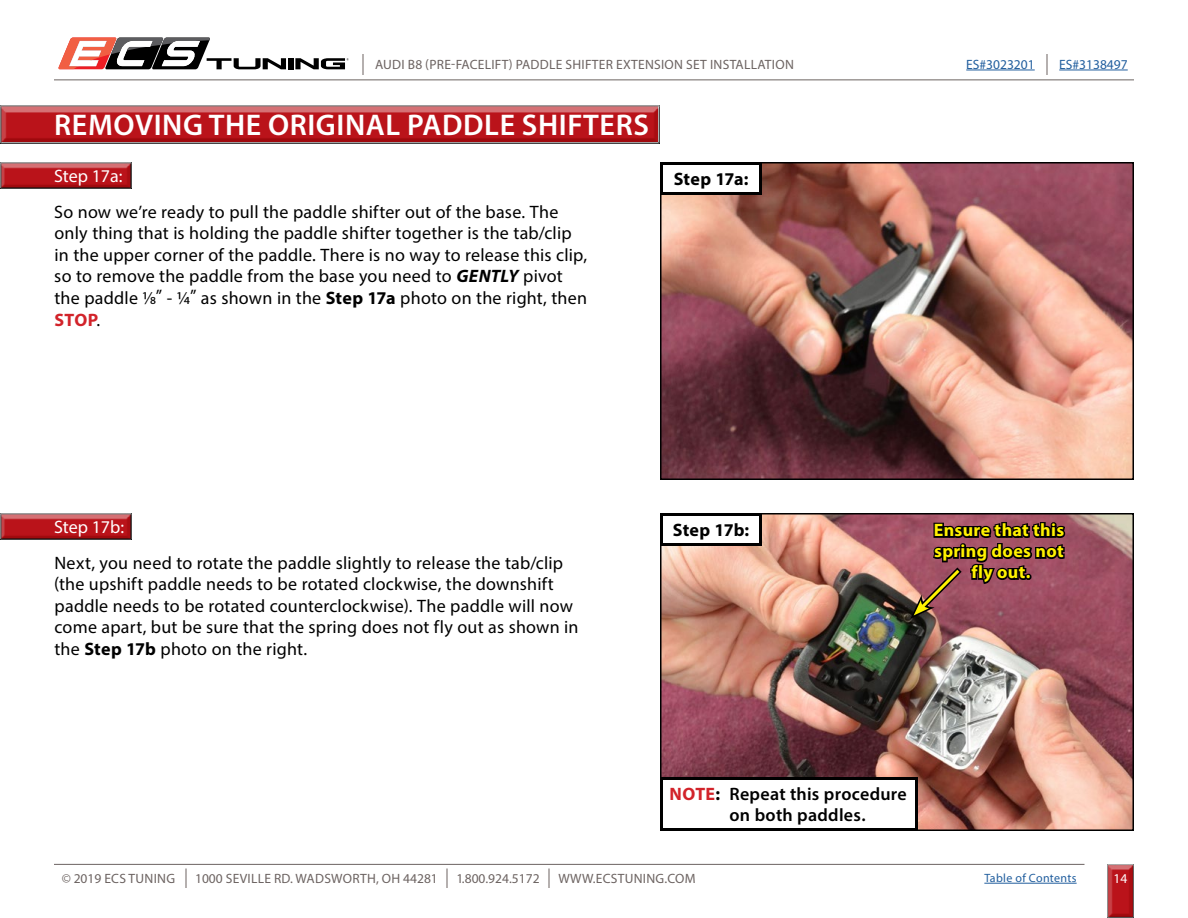
<style>
.page{position:relative;width:1188px;height:918px;background:#fff}
.page>*{position:absolute;margin:0;border:0;box-sizing:border-box;transform-origin:0 0}
.t1{font:600 30px "Myriad Pro";letter-spacing:.02em;color:#fff}
.t2{font:18px/21.6px "Myriad Pro";letter-spacing:.015em;color:#000}
.t3{font:700 18px/21px "Myriad Pro";letter-spacing:.02em;color:#fff200;text-align:center}
.t4{font:600 18px/21.6px "Myriad Pro";letter-spacing:.015em;color:#000}
.t5{font:18px "Myriad Pro";color:#fff}
.t6{font:700 18px "Myriad Pro";letter-spacing:.005em;color:#000}
.t7{font:700 18px "Myriad Pro";color:#d2232a}
.t8{font:13.5px "Myriad Pro";letter-spacing:.02em;color:#6c6361}
.t9{font:13.5px "Myriad Pro";color:#215e9e}
.t10{font:13.5px "Myriad Pro";color:#6c6361}
.t11{font:13.5px "Myriad Pro";color:#fff}
.t12{font:12px "Myriad Pro";letter-spacing:.025em;color:#215e9e}
.s1{font-weight:700;font-style:italic}
.s2{font-weight:700}
.s3{font-weight:700;color:#d2232a}
.s4{color:#000}
</style>
<div class="page">
<div style="left:288px;top:58px;width:5px;height:11px;background:#000"></div>
<svg style="left:58px;top:38px;width:228px;height:31px"></svg>
<svg style="left:295px;top:58px;width:54px;height:11px"></svg>
<hr style="left:54px;top:80px;width:1080px;height:1px;background:#6c6361">
<svg style="left:363px;top:54px;width:1px;height:21px"></svg>
<svg style="left:1047px;top:54px;width:1px;height:21px"></svg>
<hr style="left:1059px;top:70px;width:69px;height:1px;background:#215e9e">
<hr style="left:966px;top:70px;width:69px;height:1px;background:#215e9e">
<div style="left:1101px;top:861px;width:39px;height:57px;background:#000;opacity:.75"></div>
<hr style="left:984px;top:883px;width:93px;height:1px;background:#215e9e">
<hr style="left:54px;top:864px;width:1030px;height:1px;background:#6c6361">
<svg style="left:549px;top:868px;width:1px;height:20px"></svg>
<svg style="left:186px;top:868px;width:1px;height:20px"></svg>
<svg style="left:447px;top:868px;width:1px;height:20px"></svg>
<img style="left:663px;top:516px;width:468px;height:312px">
<div style="left:662px;top:778px;width:254px;height:52px;background:#fff"></div>
<div style="left:660px;top:777px;width:258px;height:54px;border:3px solid #000"></div>
<div style="left:0;top:159px;width:138px;height:30px;background:#000;opacity:.75"></div>
<div style="left:0;top:510px;width:138px;height:30px;background:#000;opacity:.75"></div>
<div style="left:0;top:101px;width:668px;height:43px;background:#000;opacity:.75"></div>
<svg style="left:910px;top:513px;width:157px;height:147px;background:#824c54"></svg>
<img style="left:663px;top:165px;width:468px;height:312px">
<div style="left:660px;top:162px;width:474px;height:318px;border:2px solid #000"></div>
<div style="left:662px;top:164px;width:98px;height:30px;background:#fff"></div>
<div style="left:660px;top:162px;width:102px;height:33px;border:3px solid #000"></div>
<div style="left:662px;top:514px;width:98px;height:30px;background:#fff"></div>
<div style="left:660px;top:513px;width:102px;height:33px;border:3px solid #000"></div>
<p class="t8" style="left:375px;top:56px;width:420px">AUDI B8 (PRE-FACELIFT) PADDLE SHIFTER EXTENSION SET INSTALLATION</p>
<p class="t9" style="left:966px;top:56px;width:70px">ES#3023201</p>
<p class="t9" style="left:1059px;top:56px;width:70px">ES#3138497</p>
<h1 class="t1" style="left:54px;top:106px;width:596px">REMOVING THE ORIGINAL PADDLE SHIFTERS</h1>
<p class="t5" style="left:54px;top:164px;width:70px">Step 17a:</p>
<p class="t2" style="left:54px;top:200px;width:534px">So now we’re ready to pull the paddle shifter out of the base. The only thing that is holding the paddle shifter together is the tab/clip in the upper corner of the paddle. There is no way to release this clip, so to remove the paddle from the base you need to <span class="s1">GENTLY</span> pivot the paddle 1/8” - 1/4” as shown in the <span class="s2">Step 17a</span> photo on the right, then <span class="s3">STOP</span>.</p>
<p class="t6" style="left:674px;top:167px;width:76px">Step 17a:</p>
<p class="t5" style="left:54px;top:515px;width:72px">Step 17b:</p>
<p class="t2" style="left:54px;top:551px;width:526px">Next, you need to rotate the paddle slightly to release the tab/clip (the upshift paddle needs to be rotated clockwise, the downshift paddle needs to be rotated counterclockwise). The paddle will now come apart, but be sure that the spring does not fly out as shown in the <span class="s2">Step 17b</span> photo on the right.</p>
<p class="t6" style="left:673px;top:518px;width:78px">Step 17b:</p>
<p class="t3" style="left:934px;top:519px;width:132px">Ensure that this spring does not fly out.</p>
<p class="t7" style="left:670px;top:782px;width:52px">NOTE<span class="s4">:</span></p>
<p class="t4" style="left:730px;top:782px;width:179px">Repeat this procedure on both paddles.</p>
<p class="t8" style="left:62px;top:870px;width:115px">© 2019 ECS TUNING</p>
<p class="t8" style="left:195px;top:870px;width:244px">1000 SEVILLE RD. WADSWORTH, OH 44281</p>
<p class="t10" style="left:456px;top:870px;width:85px">1.800.924.5172</p>
<p class="t8" style="left:558px;top:870px;width:139px">WWW.ECSTUNING.COM</p>
<p class="t12" style="left:984px;top:871px;width:94px">Table of Contents</p>
<p class="t11" style="left:1114px;top:870px;width:15px">14</p>
</div>
